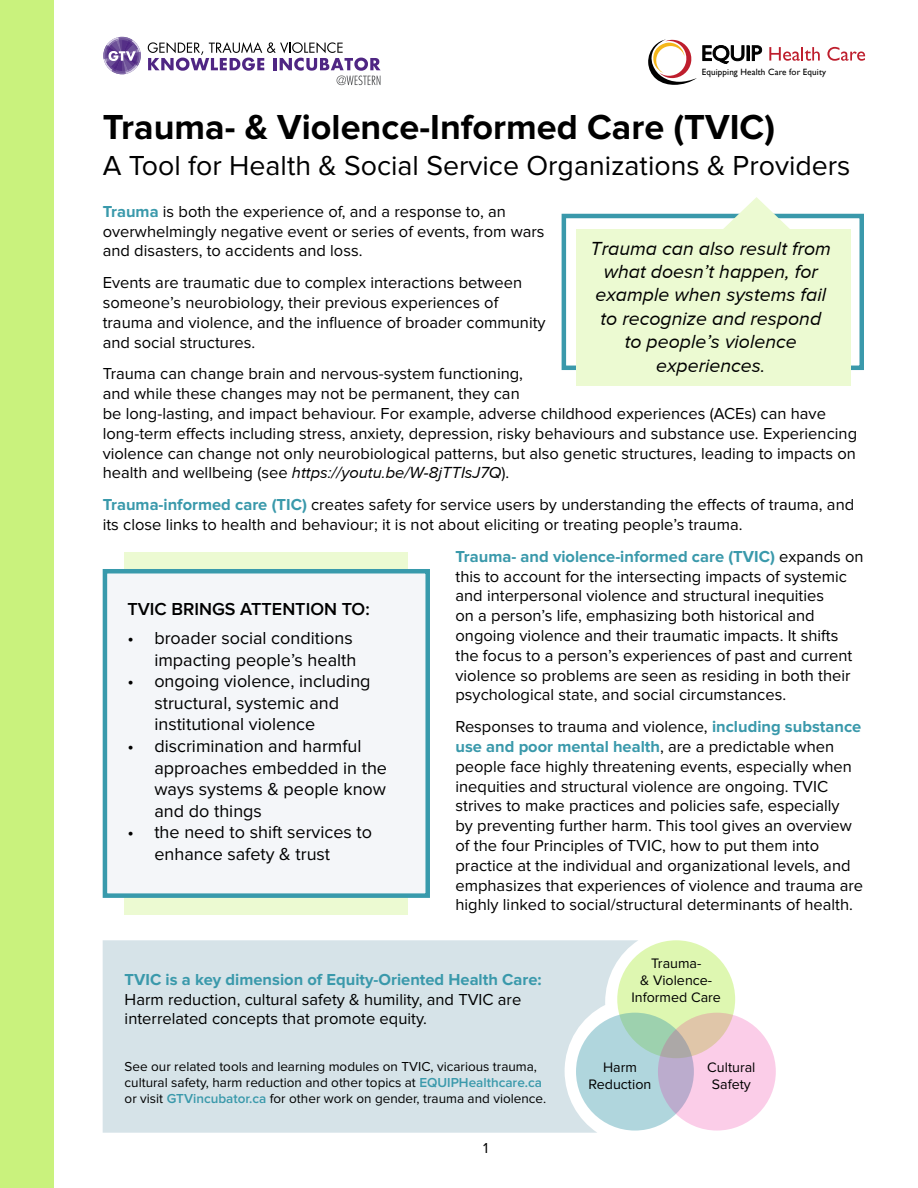
<style>
.page{position:relative;width:918px;height:1188px;background:#fff}
.page>*{position:absolute;margin:0;border:0;box-sizing:border-box;transform-origin:0 0}
.t1{font:700 36px "Proxima Nova";color:#000}
.t2{font:28.5px "Proxima Nova";color:#000}
.t3{font:italic 19.5px/23.4px "Proxima Nova";color:#000;text-align:center}
.t4{font:18px/21.6px "Proxima Nova";color:#000}
.t5{font:600 18px "Proxima Nova";color:#000}
.t6{font:16.5px/19.8px "Proxima Nova";color:#000}
.t7{font:700 16.5px "Proxima Nova";color:#3a99ab}
.t8{font:15px "Proxima Nova";color:#000}
.t9{font:14.25px/17.1px "Proxima Nova";color:#000;text-align:center}
.t10{font:13.5px/16.2px "Proxima Nova";color:#000}
.t11{font:9.15px "Gill Sans";letter-spacing:.01em;color:#000}
.s1{font-weight:700;color:#3a99ab}
.s2{font-style:italic}
.s3{font-weight:600;color:#3a99ab}
</style>
<div class="page">
<div style="left:0;top:0;width:54px;height:1188px;background:#c9f27d"></div>
<div style="left:103px;top:940px;width:535px;height:193px;background:#d6e3e8"></div>
<div style="left:562px;top:214px;width:302px;height:156px;border:4px solid #3a99ab"></div>
<div style="left:576px;top:229px;width:274px;height:156px;background:#ecfad2"></div>
<svg style="left:704px;top:197px;width:105px;height:32px"></svg>
<div style="left:125px;top:552px;width:283px;height:363px;background:#ecfad2"></div>
<div style="left:103px;top:569px;width:327px;height:329px;background:#f4f6f9;border:4px solid #389aac"></div>
<div style="left:617px;top:940px;width:118px;height:118px;background:#def7b1;border-radius:50%"></div>
<svg style="left:576px;top:1013px;width:118px;height:118px;background:#add5d5"></svg>
<svg style="left:658px;top:1013px;width:118px;height:118px;background:#eac5d8"></svg>
<svg style="left:148px;top:42px;width:233px;height:43px"></svg>
<svg style="left:103px;top:36px;width:38px;height:39px"></svg>
<svg style="left:769px;top:47px;width:51px;height:14px"></svg>
<svg style="left:827px;top:47px;width:38px;height:14px"></svg>
<svg style="left:648px;top:39px;width:114px;height:46px"></svg>
<p class="t11" style="left:702px;top:66px;width:126px">Equipping Health Care for Equity</p>
<h1 class="t1" style="left:103px;top:106px;width:674px">Trauma- &amp; Violence-Informed Care (TVIC)</h1>
<h2 class="t2" style="left:103px;top:149px;width:749px">A Tool for Health &amp; Social Service Organizations &amp; Providers</h2>
<p class="t6" style="left:103px;top:202px;width:443px"><span class="s1">Trauma</span> is both the experience of, and a response to, an overwhelmingly negative event or series of events, from wars and disasters, to accidents and loss.</p>
<p class="t6" style="left:103px;top:273px;width:445px">Events are traumatic due to complex interactions between someone’s neurobiology, their previous experiences of trauma and violence, and the influence of broader community and social structures.</p>
<p class="t6" style="left:103px;top:364px;width:756px">Trauma can change brain and nervous-system functioning,<br>and while these changes may not be permanent, they can<br>be long-lasting, and impact behaviour. For example, adverse childhood experiences (ACEs) can have long-term effects including stress, anxiety, depression, risky behaviours and substance use. Experiencing violence can change not only neurobiological patterns, but also genetic structures, leading to impacts on health and wellbeing (see <span class="s2">https://youtu.be/W-8jTTIsJ7Q</span>).</p>
<p class="t6" style="left:103px;top:495px;width:753px"><span class="s1">Trauma-informed care (TIC)</span> creates safety for service users by understanding the effects of trauma, and its close links to health and behaviour; it is not about eliciting or treating people’s trauma.</p>
<p class="t6" style="left:455px;top:547px;width:410px"><span class="s1">Trauma- and violence-informed care (TVIC)</span> expands on this to account for the intersecting impacts of systemic and interpersonal violence and structural inequities<br>on a person’s life, emphasizing both historical and ongoing violence and their traumatic impacts. It shifts the focus to a person’s experiences of past and current violence so problems are seen as residing in both their psychological state, and social circumstances.</p>
<p class="t6" style="left:455px;top:717px;width:409px">Responses to trauma and violence, <span class="s1">including substance use and poor mental health</span>, are a predictable when people face highly threatening events, especially when inequities and structural violence are ongoing. TVIC strives to make practices and policies safe, especially<br>by preventing further harm. This tool gives an overview of the four Principles of TVIC, how to put them into practice at the individual and organizational levels, and emphasizes that experiences of violence and trauma are highly linked to social/structural determinants of health.</p>
<p class="t3" style="left:591px;top:236px;width:242px">Trauma can also result from what doesn’t happen, for example when systems fail to recognize and respond to people’s violence experiences.</p>
<p class="t5" style="left:127px;top:598px;width:244px">TVIC BRINGS ATTENTION TO:</p>
<p class="t4" style="left:127px;top:627px;width:231px;text-align:right">• broader social conditions impacting people’s health</p>
<p class="t4" style="left:154px;top:671px;width:218px;text-indent:-27px">• ongoing violence, including structural, systemic and institutional violence</p>
<p class="t4" style="left:154px;top:735px;width:234px;text-indent:-27px">• discrimination and harmful approaches embedded in the ways systems &amp; people know and do things</p>
<p class="t4" style="left:154px;top:822px;width:219px;text-indent:-27px">• the need to shift services to enhance safety &amp; trust</p>
<p class="t7" style="left:125px;top:970px;width:419px">TVIC is a key dimension of Equity-Oriented Health Care:</p>
<p class="t6" style="left:125px;top:989px;width:398px">Harm reduction, cultural safety &amp; humility, and TVIC are interrelated concepts that promote equity.</p>
<p class="t10" style="left:125px;top:1058px;width:423px">See our related tools and learning modules on TVIC, vicarious trauma, cultural safety, harm reduction and other topics at <span class="s3">EQUIPHealthcare.ca </span>or visit <span class="s3">GTVincubator.ca</span> for other work on gender, trauma and violence.</p>
<p class="t8" style="left:483px;top:1140px;width:7px">1</p>
<p class="t9" style="left:632px;top:955px;width:91px">Trauma-<br>&amp; Violence-<br>Informed Care</p>
<p class="t9" style="left:589px;top:1059px;width:64px">Harm<br>Reduction</p>
<p class="t9" style="left:707px;top:1059px;width:50px">Cultural<br>Safety</p>
</div>
